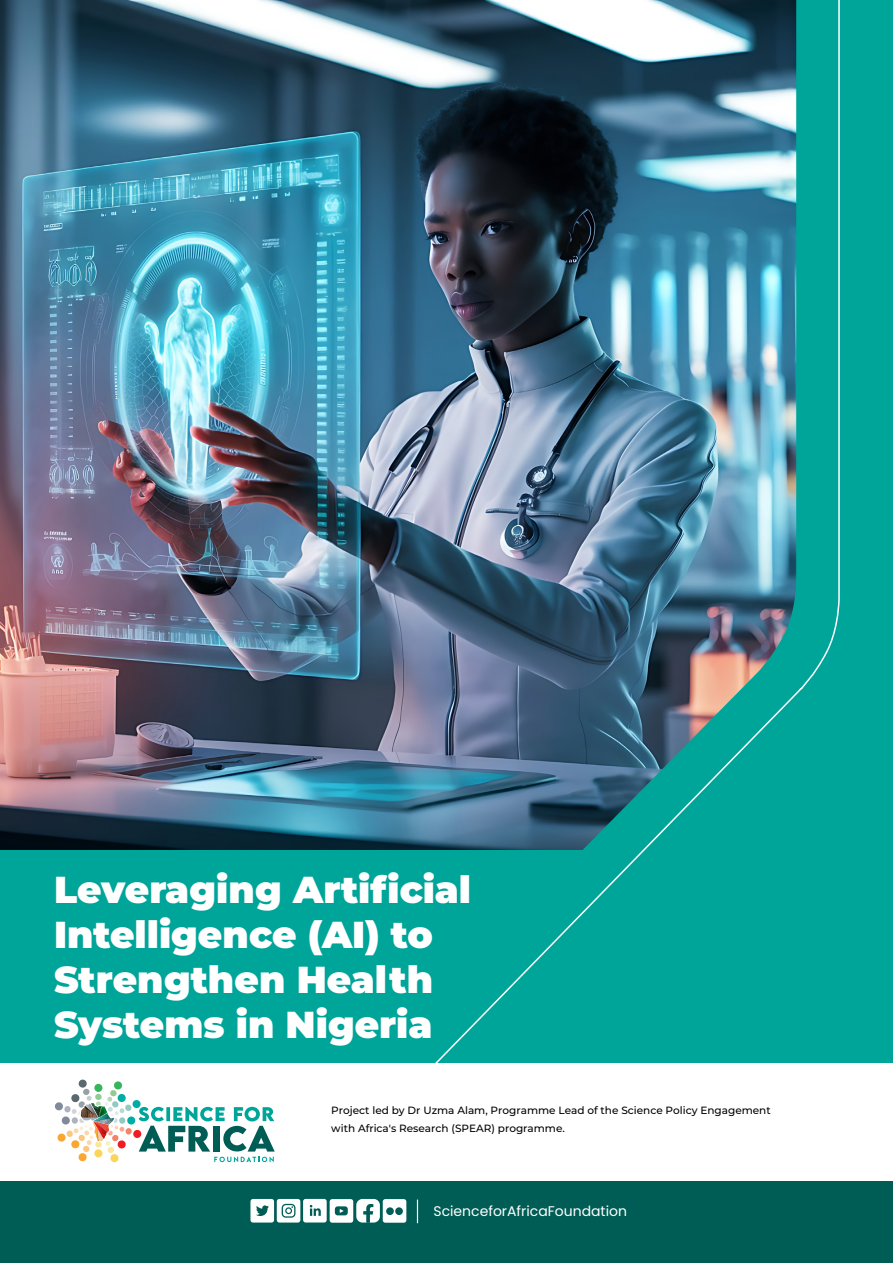
<style>
.page{position:relative;width:893px;height:1263px;background:#fff}
.page>*{position:absolute;margin:0;border:0;box-sizing:border-box;transform-origin:0 0}
.t1{font:900 37.5px/45px "Montserrat";color:#fff}
.t2{font:13.95px "Poppins";color:#fff}
.t3{font:500 10.5px/18px "Montserrat";color:#000}
</style>
<div class="page">
<img style="left:0;top:0;width:245px;height:850px">
<div style="left:0;top:850px;width:893px;height:213px;background:#00a59a"></div>
<div style="left:840px;top:0;width:53px;height:850px;background:#00a59a"></div>
<img style="left:245px;top:0;width:595px;height:1182px">
<div style="left:0;top:1182px;width:893px;height:81px;background:#005d55"></div>
<div style="left:383px;top:1199px;width:23px;height:24px;background:#fff;border-radius:3px"></div>
<div style="left:386px;top:1207px;width:8px;height:8px;background:#005d55;border-radius:50%"></div>
<div style="left:395px;top:1207px;width:8px;height:8px;background:#005d55;border-radius:50%"></div>
<div style="left:250px;top:1199px;width:24px;height:23px;background:#fff;border-radius:3px"></div>
<svg style="left:256px;top:1205px;width:13px;height:11px"></svg>
<div style="left:330px;top:1199px;width:23px;height:24px;background:#fff;border-radius:3px"></div>
<svg style="left:335px;top:1206px;width:13px;height:9px"></svg>
<div style="left:277px;top:1199px;width:23px;height:23px;background:#fff;border-radius:3px"></div>
<svg style="left:282px;top:1204px;width:13px;height:14px"></svg>
<svg style="left:356px;top:1199px;width:24px;height:23px"></svg>
<div style="left:303px;top:1199px;width:24px;height:23px;background:#fff;border-radius:3px"></div>
<svg style="left:310px;top:1205px;width:11px;height:11px"></svg>
<svg style="left:417px;top:1199px;width:1px;height:24px"></svg>
<svg style="left:55px;top:1079px;width:220px;height:83px"></svg>
<p class="t1" style="left:54px;top:864px;width:419px">Leveraging Artificial<br>Intelligence (AI) to<br>Strengthen Health<br>Systems in Nigeria</p>
<p class="t3" style="left:331px;top:1101px;width:441px">Project led by Dr Uzma Alam, Programme Lead of the Science Policy Engagement with Africa's Research (SPEAR) programme.</p>
<h2 class="t2" style="left:433px;top:1203px;width:195px">ScienceforAfricaFoundation</h2>
</div>
